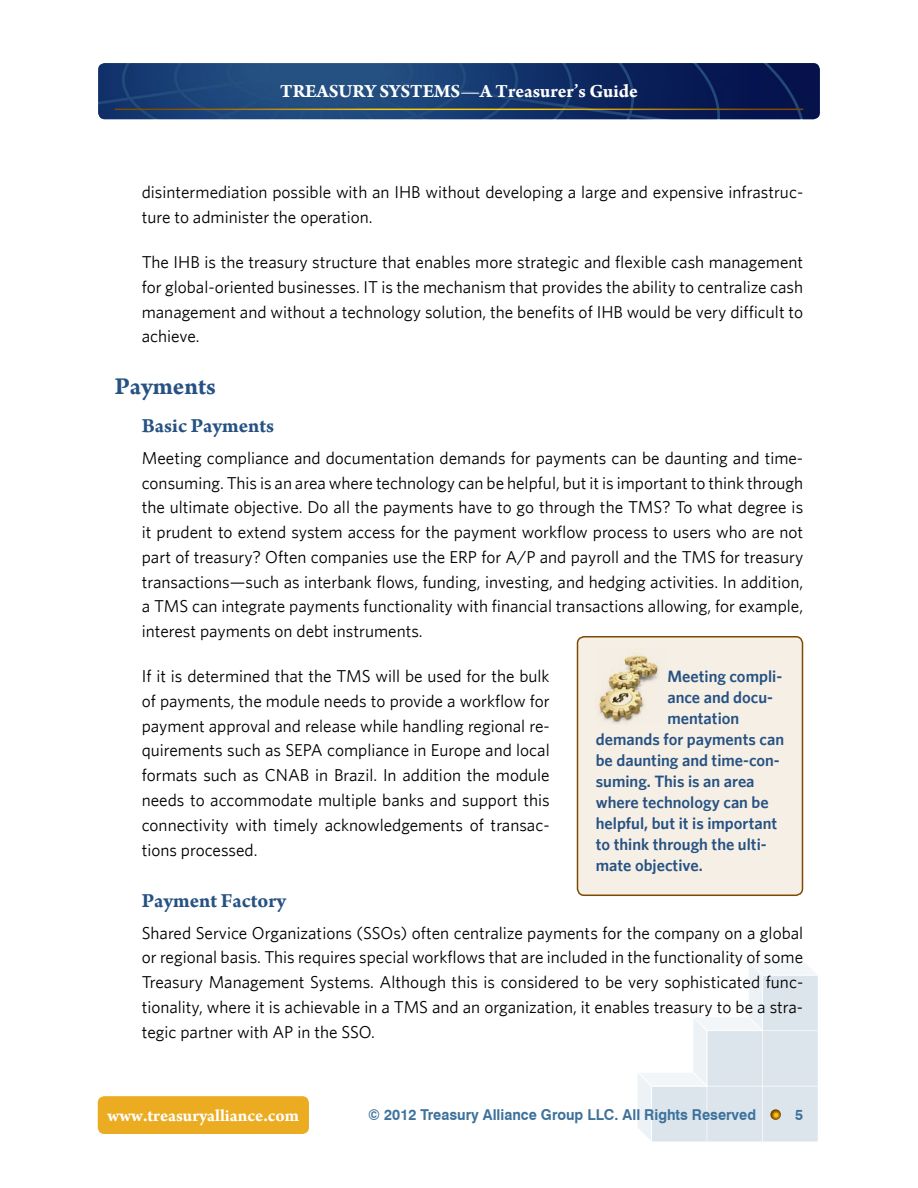
<style>
.page{position:relative;width:918px;height:1188px;background:#fff}
.page>*{position:absolute;margin:0;border:0;box-sizing:border-box;transform-origin:0 0}
.t1{font:700 25.5px "Arno Pro";color:#265283}
.t2{font:700 21px "Arno Pro";color:#265283}
.t3{font:700 19.5px "Arno Pro";color:#fff}
.t4{font:700 18px "Arno Pro";color:#fff}
.t5{font:17.25px/24.8px "Whitney";color:#000;text-align:justify}
.t6{font:600 16.5px "Whitney";color:#265283}
.t7{font:700 15px "Swiss 721 BT";color:#3d729c;scale:.95 1}
</style>
<div class="page">
<img style="left:98px;top:63px;width:722px;height:56px">
<hr style="left:115px;top:109px;width:688px;height:1px;background:#fff">
<svg style="left:638px;top:962px;width:180px;height:180px"></svg>
<div style="left:98px;top:1096px;width:211px;height:38px;background:#ebac21;border-radius:7px"></div>
<div style="left:578px;top:637px;width:224px;height:258px;background:#f6efe5;border-radius:7px"></div>
<img style="left:596px;top:648px;width:63px;height:75px">
<div style="left:577px;top:636px;width:226px;height:260px;border:2px solid #fff;border-radius:7px"></div>
<p class="t3" style="left:280px;top:80px;width:359px">Treasury Systems—A Treasurer’s Guide</p>
<p class="t5" style="left:142px;top:180px;width:663px">disintermediation possible with an IHB without developing a large and expensive infrastruc&shy;ture to administer the operation.</p>
<p class="t5" style="left:142px;top:249px;width:663px">The IHB is the treasury structure that enables more strategic and flexible cash management for global-oriented businesses. IT is the mechanism that provides the ability to centralize cash management and without a technology solution, the benefits of IHB would be very difficult to achieve.</p>
<h1 class="t1" style="left:115px;top:372px;width:103px">Payments</h1>
<p class="t2" style="left:142px;top:414px;width:134px">Basic Payments</p>
<p class="t5" style="left:142px;top:445px;width:663px">Meeting compliance and documentation demands for payments can be daunting and time&shy;consuming. This is an area where technology can be helpful, but it is important to think through the ultimate objective. Do all the payments have to go through the TMS? To what degree is it prudent to extend system access for the payment workflow process to users who are not part of treasury? Often companies use the ERP for A/P and payroll and the TMS for treasury transactions—such as interbank flows, funding, investing, and hedging activities. In addition, a TMS can integrate payments functionality with financial transactions allowing, for example, interest payments on debt instruments.</p>
<p class="t5" style="left:142px;top:663px;width:410px">If it is determined that the TMS will be used for the bulk of payments, the module needs to provide a workflow for payment approval and release while handling regional re&shy;quirements such as SEPA compliance in Europe and local formats such as CNAB in Brazil. In addition the module needs to accommodate multiple banks and support this connectivity with timely acknowledgements of transac&shy;tions processed.</p>
<p class="t2" style="left:142px;top:889px;width:146px">Payment Factory</p>
<p class="t5" style="left:142px;top:920px;width:663px">Shared Service Organizations (SSOs) often centralize payments for the company on a global or regional basis. This requires special workflows that are included in the functionality of some Treasury Management Systems. Although this is considered to be very sophisticated func&shy;tionality, where it is achievable in a TMS and an organization, it enables treasury to be a stra&shy;tegic partner with AP in the SSO.</p>
<p class="t6" style="left:667px;top:666px;width:116px">Meeting compli-</p>
<p class="t6" style="left:667px;top:687px;width:107px">ance and docu-</p>
<p class="t6" style="left:667px;top:708px;width:73px">mentation</p>
<p class="t6" style="left:596px;top:729px;width:190px">demands for payments can</p>
<p class="t6" style="left:596px;top:750px;width:186px">be daunting and time-con-</p>
<p class="t6" style="left:596px;top:771px;width:160px">suming. This is an area</p>
<p class="t6" style="left:596px;top:792px;width:174px">where technology can be</p>
<p class="t6" style="left:596px;top:813px;width:183px">helpful, but it is important</p>
<p class="t6" style="left:596px;top:834px;width:172px">to think through the ulti-</p>
<p class="t6" style="left:596px;top:855px;width:108px">mate objective.</p>
<p class="t4" style="left:108px;top:1105px;width:193px">www.treasuryalliance.com</p>
<p class="t7" style="left:368px;top:1105px;width:410px">© 2012 Treasury Alliance Group LLC. All Rights Reserved</p>
<p class="t7" style="left:795px;top:1105px;width:10px">5</p>
</div>
